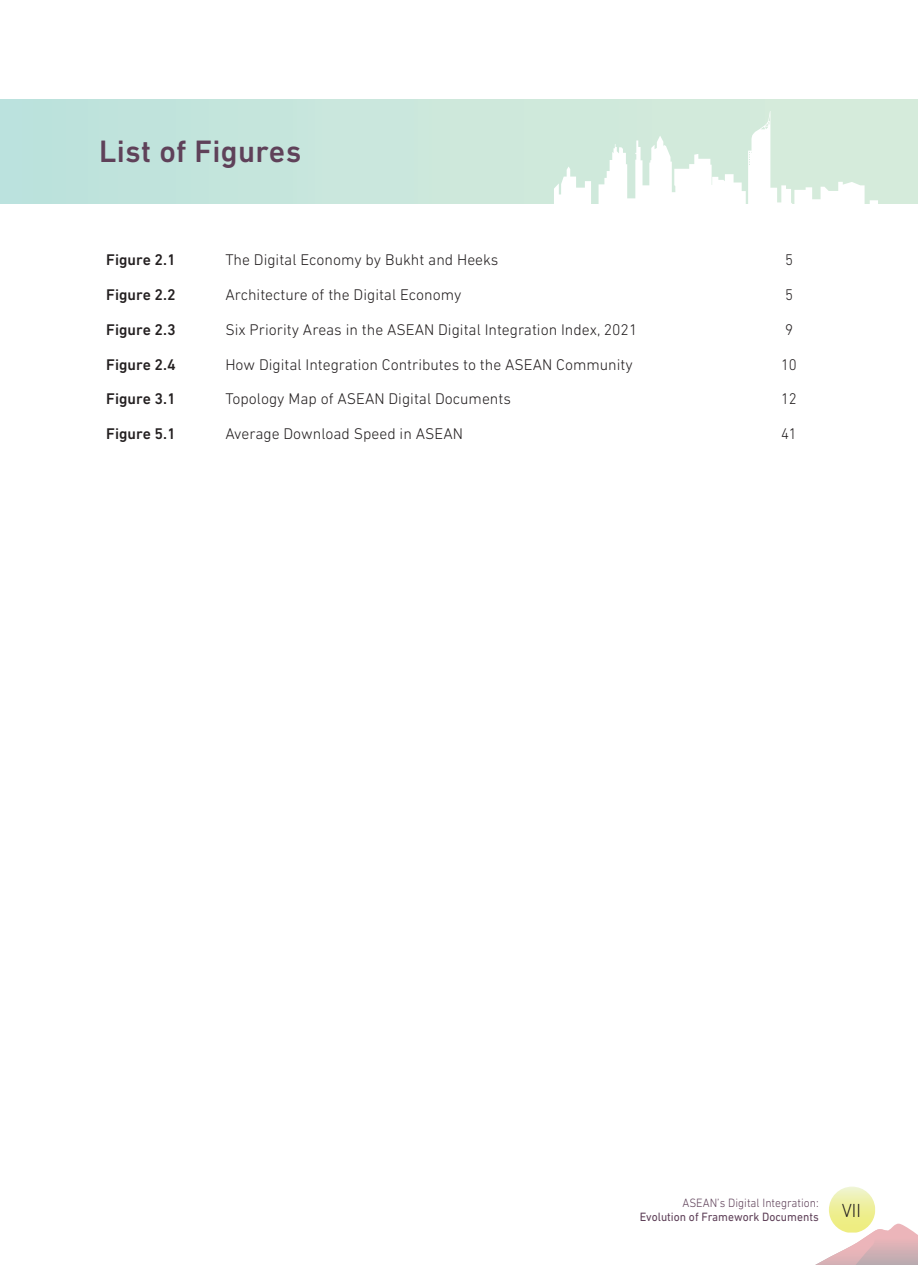
<style>
.page{position:relative;width:918px;height:1265px;background:#fff}
.page>*{position:absolute;margin:0;border:0;box-sizing:border-box;transform-origin:0 0}
.Chapter-OldPeop2{font:500 31.5px "DIN Next LT Pro";letter-spacing:.01em;color:#5f4159}
.CC_TOC_figures{font:300 15.75px "DIN Next LT Pro";color:#231f20}
.OldPeop_2-Table{font:500 15.75px "DIN Next LT Pro";color:#231f20}
.CC_TOC_figures-2{font:300 15.75px "DIN Next LT Pro";color:#231f20;scale:.95 1}
.t1{font:12.25px/14px "DIN Next LT Pro";color:#5f4159;text-align:center;scale:.95 1}
.s1{font-weight:300}
</style>
<div class="page">
<div style="left:0;top:99px;width:918px;height:105px;background:linear-gradient(to right,#bde2dd,#d9ecdb)"></div>
<svg style="left:518px;top:111px;width:360px;height:93px"></svg>
<svg style="left:815px;top:1187px;width:103px;height:78px"></svg>
<p class="Chapter-OldPeop2" style="left:99px;top:133px;width:204px">List of Figures</p>
<p class="OldPeop_2-Table" style="left:106px;top:251px;width:71px">Figure 2.1</p>
<p class="CC_TOC_figures" style="left:225px;top:251px;width:275px">The Digital Economy by Bukht and Heeks</p>
<p class="CC_TOC_figures-2" style="left:785px;top:251px;width:10px">5</p>
<p class="OldPeop_2-Table" style="left:106px;top:286px;width:71px">Figure 2.2</p>
<p class="CC_TOC_figures" style="left:225px;top:286px;width:238px">Architecture of the Digital Economy</p>
<p class="CC_TOC_figures-2" style="left:785px;top:286px;width:10px">5</p>
<p class="OldPeop_2-Table" style="left:106px;top:320px;width:71px">Figure 2.3</p>
<p class="CC_TOC_figures" style="left:225px;top:320px;width:413px">Six Priority Areas in the ASEAN Digital Integration Index, 2021</p>
<p class="CC_TOC_figures-2" style="left:785px;top:320px;width:10px">9</p>
<p class="OldPeop_2-Table" style="left:106px;top:355px;width:71px">Figure 2.4</p>
<p class="CC_TOC_figures" style="left:225px;top:355px;width:409px">How Digital Integration Contributes to the ASEAN Community</p>
<p class="CC_TOC_figures-2" style="left:781px;top:355px;width:18px">10</p>
<p class="OldPeop_2-Table" style="left:106px;top:390px;width:71px">Figure 3.1</p>
<p class="CC_TOC_figures" style="left:225px;top:390px;width:287px">Topology Map of ASEAN Digital Documents</p>
<p class="CC_TOC_figures-2" style="left:781px;top:390px;width:18px">12</p>
<p class="OldPeop_2-Table" style="left:106px;top:424px;width:71px">Figure 5.1</p>
<p class="CC_TOC_figures" style="left:225px;top:425px;width:239px">Average Download Speed in ASEAN</p>
<p class="CC_TOC_figures-2" style="left:781px;top:425px;width:18px">41</p>
<p class="t1" style="left:640px;top:1196px;width:234px"><span class="s1">ASEAN’s Digital Integration:<br></span>Evolution of Framework Documents <sup>VII</sup></p>
</div>
